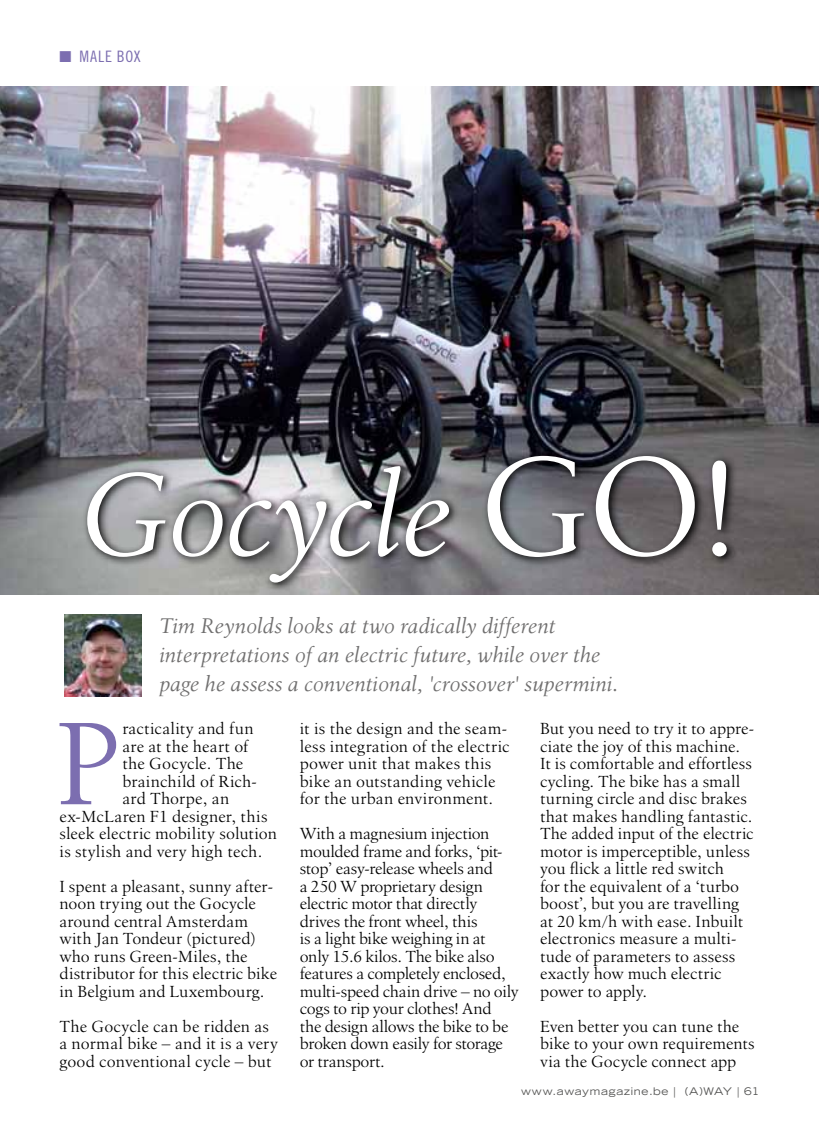
<style>
.page{position:relative;width:819px;height:1141px;background:#fff}
.page>*{position:absolute;margin:0;border:0;box-sizing:border-box;transform-origin:0 0}
.t1{font:121.45px "Birka";color:#7c6eb0}
.t2{font:italic 120.23px "Birka";letter-spacing:-.02em;color:#fff}
.t3{font:italic 21.88px/28.9px "Birka";color:#706f6f}
.t4{font:16.62px/17.5px "Birka";letter-spacing:.005em;color:#000}
.t5{font:16.62px/17.5px "Birka";letter-spacing:-.015em;color:#000}
.t6{font:16.62px "Birka";letter-spacing:.03em;color:#000}
.t7{font:16.62px "Birka";letter-spacing:.025em;color:#000}
.t8{font:15.75px "Trade Gothic LT Cond Eighteen";letter-spacing:.06em;color:#7c6eb0}
.t9{font:expanded 10.5px "Trade Gothic LT";letter-spacing:.06em;color:#575756}
.s1{font-style:normal;font-size:144.2px}
</style>
<div class="page">
<img style="left:0;top:87px;width:819px;height:507px">
<svg style="left:81px;top:450px;width:656px;height:143px;background:#747376"></svg>
<img style="left:64px;top:615px;width:78px;height:81px">
<p class="t8" style="left:60px;top:47px;width:83px">■ MALE BOX</p>
<h2 class="t2" style="left:79px;top:446px;width:661px">Gocycle <span class="s1">go!</span></h2>
<h3 class="t3" style="left:159px;top:612px;width:460px">Tim Reynolds looks at two radically different interpretations of an electric future, while over the page he assess a conventional, 'crossover' supermini.</h3>
<h1 class="t1" style="left:56px;top:695px;width:67px">P</h1>
<p class="t6" style="left:122px;top:719px;width:133px">racticality and fun</p>
<p class="t6" style="left:122px;top:737px;width:127px">are at the heart of</p>
<p class="t4" style="left:122px;top:755px;width:122px">the Gocycle. The</p>
<p class="t7" style="left:122px;top:772px;width:136px">brainchild of Rich-</p>
<p class="t4" style="left:122px;top:790px;width:108px">ard Thorpe, an</p>
<p class="t4" style="left:60px;top:807px;width:209px">ex-McLaren F1 designer, this</p>
<p class="t4" style="left:60px;top:825px;width:219px">sleek electric mobility solution</p>
<p class="t4" style="left:60px;top:842px;width:204px">is stylish and very high tech.</p>
<p class="t4" style="left:60px;top:877px;width:219px">I spent a pleasant, sunny after&shy;noon trying out the Gocycle around central Amsterdam with Jan Tondeur (pictured) who runs Green-Miles, the distributor for this electric bike in Belgium and Luxembourg.</p>
<p class="t4" style="left:60px;top:1017px;width:220px">The Gocycle can be ridden as a normal bike – and it is a very good conventional cycle – but</p>
<p class="t4" style="left:300px;top:720px;width:211px">it is the design and the seam&shy;less integration of the electric power unit that makes this bike an outstanding vehicle for the urban environment.</p>
<p class="t5" style="left:300px;top:825px;width:220px">With a magnesium injection moulded frame and forks, ‘pit&shy;stop’ easy-release wheels and<br>a 250 W proprietary design electric motor that directly drives the front wheel, this<br>is a light bike weighing in at only 15.6 kilos. The bike also features a completely enclosed, multi-speed chain drive – no oily cogs to rip your clothes! And<br>the design allows the bike to be broken down easily for storage or transport.</p>
<p class="t4" style="left:540px;top:720px;width:215px">But you need to try it to appre&shy;ciate the joy of this machine.<br>It is comfortable and effortless cycling. The bike has a small turning circle and disc brakes that makes handling fantastic.<br>The added input of the electric motor is imperceptible, unless you flick a little red switch<br>for the equivalent of a ‘turbo boost’, but you are travelling at 20 km/h with ease. Inbuilt electronics measure a multi&shy;tude of parameters to assess exactly how much electric power to apply.</p>
<p class="t4" style="left:540px;top:1018px;width:216px">Even better you can tune the bike to your own requirements via the Gocycle connect app</p>
<p class="t9" style="left:521px;top:1084px;width:240px">www.awaymagazine.be | (A)WAY | 61</p>
</div>
